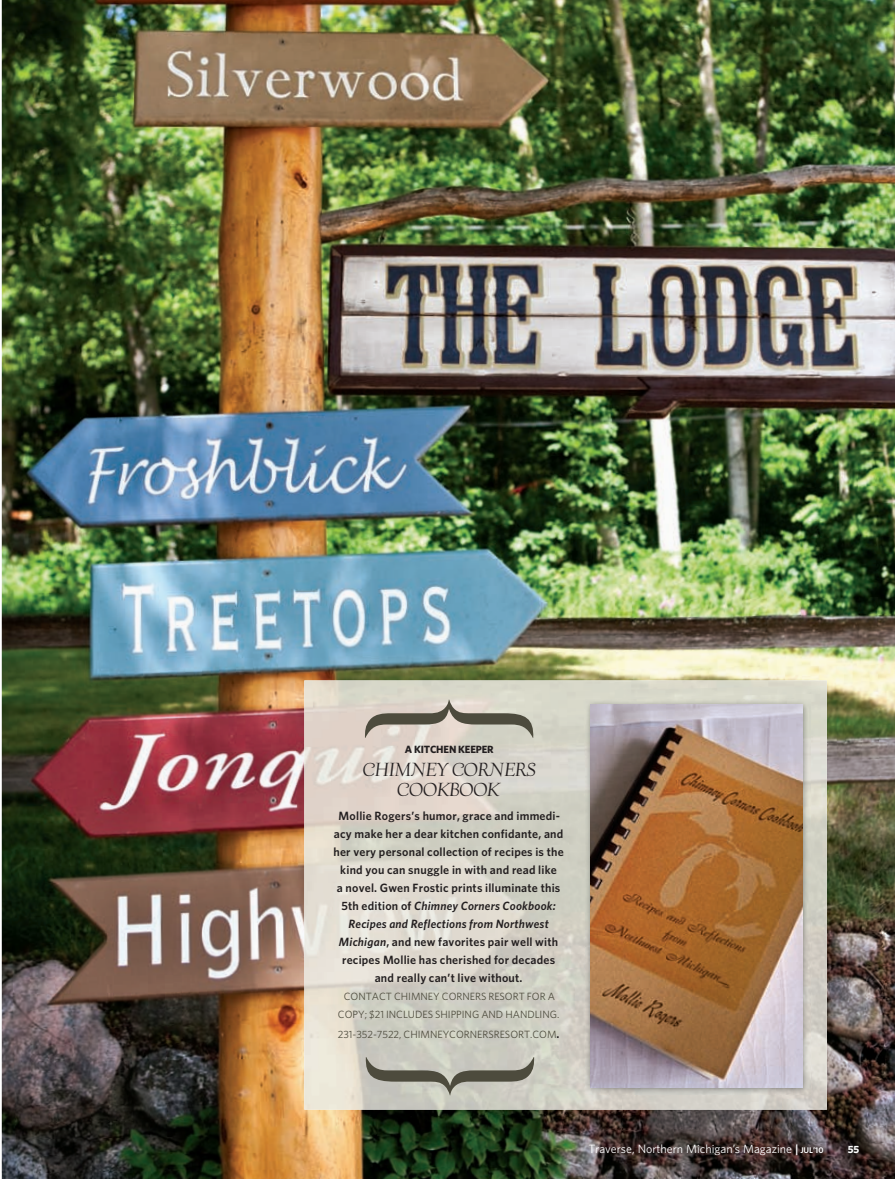
<style>
.page{position:relative;width:895px;height:1179px;background:#fff}
.page>*{position:absolute;margin:0;border:0;box-sizing:border-box;transform-origin:0 0}
.t1{font:18px/19.5px "Village Italic Titling";letter-spacing:-.015em;color:#231f20;text-align:center}
.t2{font:600 12px/18px "Whitney";letter-spacing:.02em;color:#231f20;text-align:center}
.t3{font:12px "Whitney";color:#fff}
.t4{font:10.5px/18px "Whitney";color:#4d4b3d;text-align:center}
.t5{font:700 10.5px "Whitney";letter-spacing:-.01em;color:#231f20}
.t6{font:700 10.5px "Whitney";color:#fff}
.s1{font-style:italic}
.s2{font-weight:600;font-size:12px;color:#231f20}
.s3{font-weight:600}
.s4{font-weight:600;font-size:8.25px}
</style>
<div class="page">
<img style="left:2px;top:0;width:893px;height:1178px">
<img style="left:304px;top:680px;width:310px;height:287px">
<div style="left:614px;top:680px;width:213px;height:39px;background:#d9d9cb"></div>
<img style="left:782px;top:719px;width:45px;height:390px">
<img style="left:304px;top:967px;width:318px;height:142px">
<img style="left:622px;top:1094px;width:160px;height:15px">
<svg style="left:365px;top:699px;width:169px;height:38px;background:#b4afa3"></svg>
<svg style="left:365px;top:1056px;width:169px;height:39px;background:#a7a69b"></svg>
<img style="left:585px;top:699px;width:225px;height:395px">
<img style="left:590px;top:704px;width:212px;height:382px">
<svg style="left:892px;top:1175px;width:3px;height:4px"></svg>
<p class="t5" style="left:405px;top:742px;width:90px">A KITCHEN KEEPER</p>
<h1 class="t1" style="left:363px;top:760px;width:174px">CHIMNEY CORNERS<br>COOKBOOK</h1>
<p class="t2" style="left:333px;top:806px;width:232px">Mollie Rogers’s humor, grace and immedi&shy;acy make her a dear kitchen confidante, and her very personal collection of recipes is the kind you can snuggle in with and read like<br>a novel. Gwen Frostic prints illuminate this 5th edition of <span class="s1">Chimney Corners Cookbook:<br>Recipes and Reflections from Northwest Michigan</span>, and new favorites pair well with recipes Mollie has cherished for decades and really can’t live without.</p>
<p class="t4" style="left:338px;top:987px;width:223px">CONTACT CHIMNEY CORNERS RESORT FOR A<br>COPY; $21 INCLUDES SHIPPING AND HANDLING.</p>
<p class="t4" style="left:338px;top:1024px;width:223px">231-352-7522, CHIMNEYCORNERSRESORT.COM<span class="s2">.</span></p>
<p class="t3" style="left:588px;top:1141px;width:237px">Traverse, Northern Michigan’s Magazine <span class="s3">|</span> <span class="s4">JUL’10</span></p>
<p class="t6" style="left:847px;top:1142px;width:13px">55</p>
</div>
